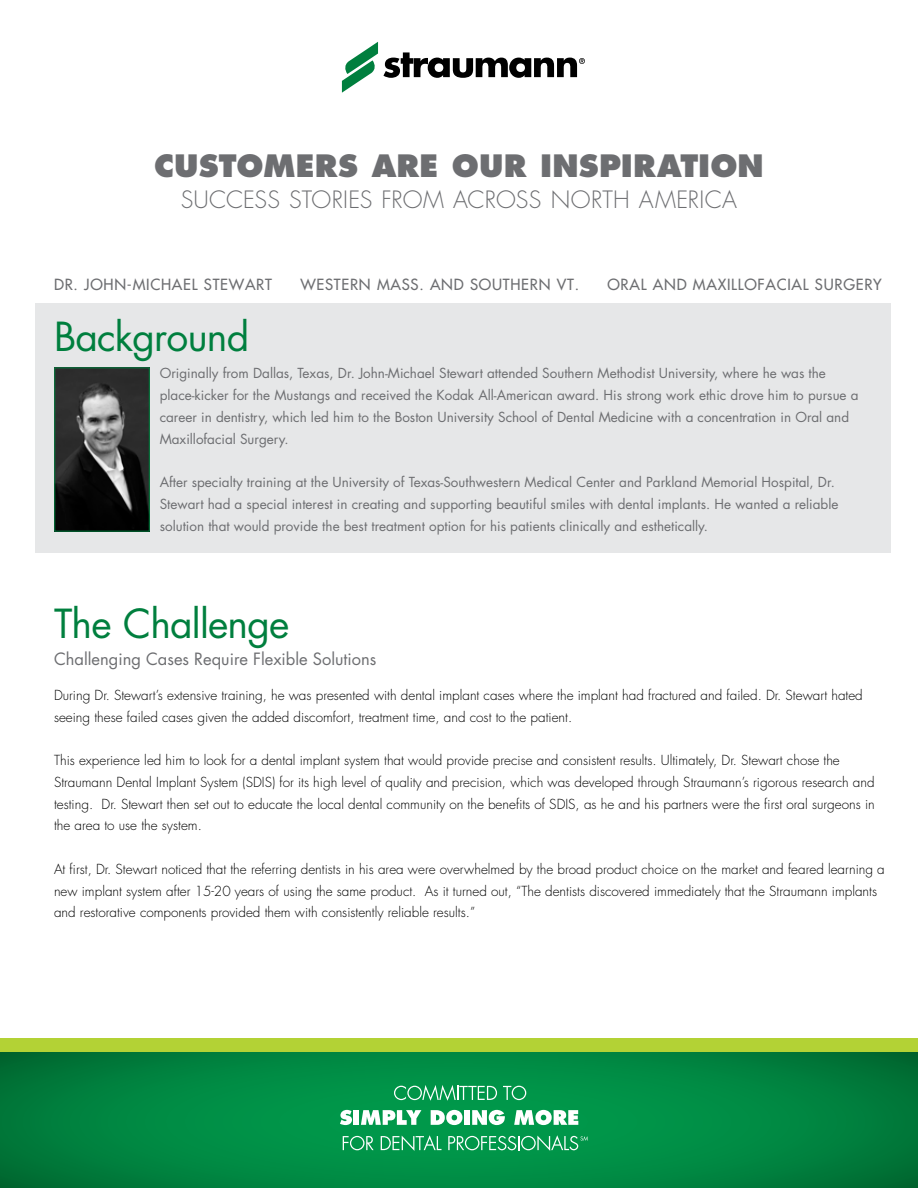
<style>
.page{position:relative;width:918px;height:1188px;background:#fff}
.page>*{position:absolute;margin:0;border:0;box-sizing:border-box;transform-origin:0 0}
.t1{font:39px "Futura LT";letter-spacing:-.02em;color:#007f3e}
.t2{font:800 30px "Futura LT";letter-spacing:.005em;color:#6d6e71}
.t3{font:300 23.25px "Futura LT";letter-spacing:.005em;color:#6d6e71}
.t4{font:16.5px "Futura LT";color:#6d6e71}
.t5{font:15px "Futura LT";letter-spacing:.05em;color:#6d6e71}
.t6{font:300 13.5px/21.8px "Futura LT";color:#000}
.t7{font:13.5px/21.8px "Futura LT";color:#6d6e71}
</style>
<div class="page">
<div style="left:35px;top:303px;width:856px;height:249px;background:#e6e7e8"></div>
<svg style="left:342px;top:42px;width:243px;height:51px"></svg>
<svg style="left:0;top:1052px;width:918px;height:136px;background:#008641"></svg>
<div style="left:0;top:1039px;width:918px;height:13px;background:#b3d235"></div>
<svg style="left:394px;top:1085px;width:103px;height:16px;background:#3cae74"></svg>
<svg style="left:503px;top:1086px;width:23px;height:14px"></svg>
<svg style="left:340px;top:1110px;width:12px;height:15px"></svg>
<div style="left:354px;top:1110px;width:5px;height:15px;background:#fff"></div>
<svg style="left:361px;top:1110px;width:60px;height:15px"></svg>
<svg style="left:431px;top:1110px;width:32px;height:15px"></svg>
<div style="left:464px;top:1110px;width:6px;height:15px;background:#fff"></div>
<svg style="left:472px;top:1110px;width:33px;height:15px"></svg>
<svg style="left:514px;top:1110px;width:64px;height:15px"></svg>
<svg style="left:343px;top:1136px;width:31px;height:14px"></svg>
<svg style="left:381px;top:1135px;width:61px;height:16px"></svg>
<svg style="left:448px;top:1135px;width:140px;height:16px;background:#3bae73"></svg>
<img style="left:57px;top:370px;width:90px;height:159px">
<h2 class="t2" style="left:154px;top:147px;width:611px">CUSTOMERS ARE OUR INSPIRATION</h2>
<h3 class="t3" style="left:181px;top:186px;width:489px">SUCCESS STORIES FROM ACROSS North America</h3>
<p class="t5" style="left:54px;top:274px;width:220px">DR. JOHN-MICHAEL STEWART</p>
<p class="t5" style="left:300px;top:274px;width:280px">WESTERN MASS . AND SOUTHERN VT.</p>
<p class="t5" style="left:607px;top:274px;width:276px">ORAL AND MAXILLOFACIAL SURGERY</p>
<h1 class="t1" style="left:54px;top:312px;width:197px">Background</h1>
<p class="t7" style="left:160px;top:363px;width:700px">Originally from Dallas, Texas, Dr. John-Michael Stewart attended Southern Methodist University, where he was the place-kicker for the Mustangs and received the Kodak All-American award. His strong work ethic drove him to pursue a career in dentistry, which led him to the Boston University School of Dental Medicine with a concentration in Oral and Maxillofacial Surgery.</p>
<p class="t7" style="left:160px;top:471px;width:680px">After specialty training at the University of Texas-Southwestern Medical Center and Parkland Memorial Hospital, Dr.<br>Stewart had a special interest in creating and supporting beautiful smiles with dental implants. He wanted a reliable solution that would provide the best treatment option for his patients clinically and esthetically.</p>
<h1 class="t1" style="left:54px;top:598px;width:237px">The Challenge</h1>
<p class="t4" style="left:54px;top:648px;width:324px">Challenging Cases Require Flexible Solutions</p>
<p class="t6" style="left:54px;top:685px;width:810px">During Dr. Stewart’s extensive training, he was presented with dental implant cases where the implant had fractured and failed. Dr. Stewart hated seeing these failed cases given the added discomfort, treatment time, and cost to the patient.</p>
<p class="t6" style="left:54px;top:750px;width:822px">This experience led him to look for a dental implant system that would provide precise and consistent results. Ultimately, Dr. Stewart chose the Straumann Dental Implant System (SDIS) for its high level of quality and precision, which was developed through Straumann’s rigorous research and testing. Dr. Stewart then set out to educate the local dental community on the benefits of SDIS, as he and his partners were the first oral surgeons in the area to use the system.</p>
<p class="t6" style="left:54px;top:859px;width:832px">At first, Dr. Stewart noticed that the referring dentists in his area were overwhelmed by the broad product choice on the market and feared learning a new implant system after 15-20 years of using the same product. As it turned out, “The dentists discovered immediately that the Straumann implants and restorative components provided them with consistently reliable results.”</p>
</div>
